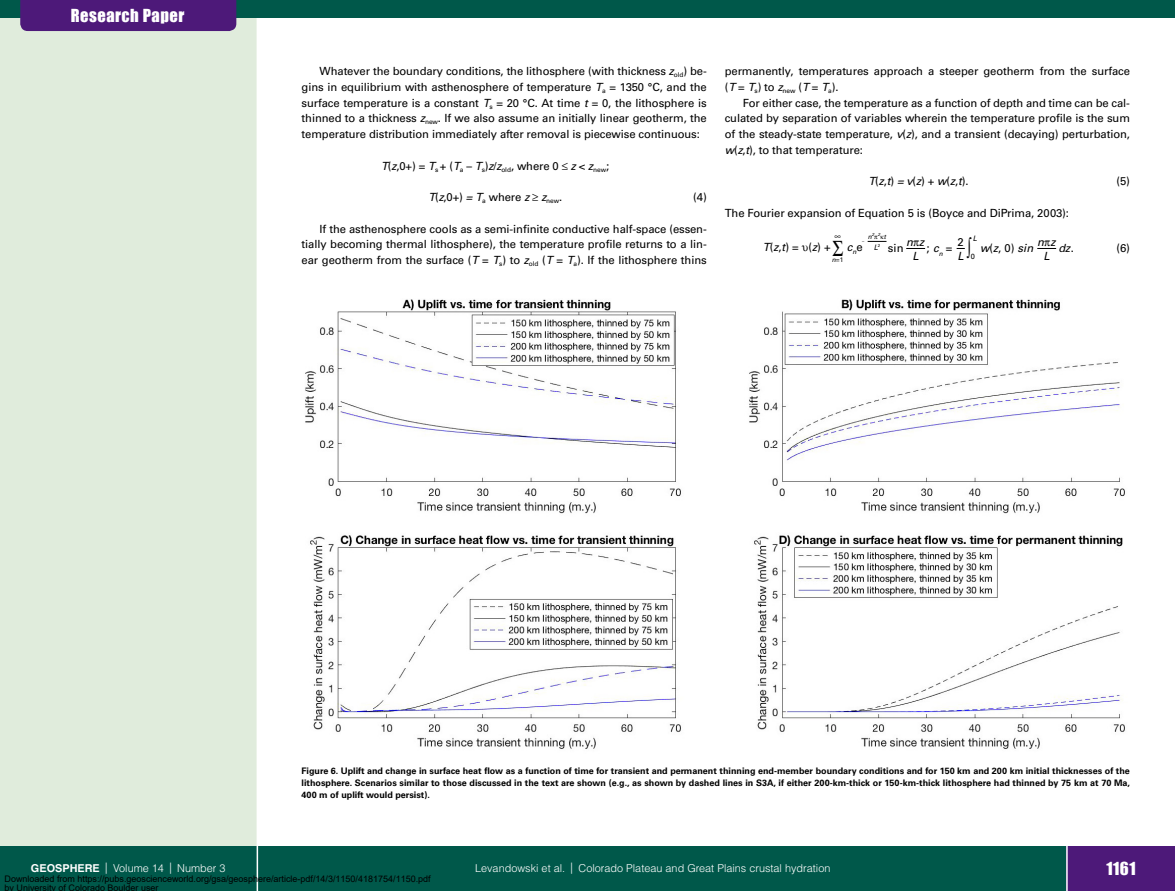
<style>
.page{position:relative;width:1175px;height:891px;background:#fff}
.page>*{position:absolute;margin:0;border:0;box-sizing:border-box;transform-origin:0 0}
.t1{font:16.5px "Impact";letter-spacing:.03em;color:#fff}
.t2{font:11.25px/15.8px "Univers";letter-spacing:-.01em;color:#000;text-align:justify}
.t3{font:italic 11.25px/13.8px "Univers";color:#000;text-align:center}
.t4{font:300 10.8px "Helvetica";color:#fff}
.t5{font:700 9px/12px "Univers";color:#000;text-align:justify}
.t6{font:9px/9px "Arial";color:#000}
.t7{font:italic 7.5px "Univers";color:#000}
.t8{font:7.5px "Univers";color:#000}
.t9{font:6.6px "Univers";color:#000}
.t10{font:italic 6.6px "Univers";color:#000}
.t11{font:italic 4.35px "Univers";color:#000}
.t12{font:4.35px "Univers";color:#000}
.s1{font-style:italic}
.s2{font-style:normal}
.s3{font-size:6.6px}
.s4{font-weight:700}
.s5{font-size:11.25px}
</style>
<div class="page">
<div style="left:0;top:0;width:256px;height:891px;background:#e0ecdc"></div>
<div style="left:0;top:846px;width:1174px;height:45px;background:#00584a"></div>
<hr style="left:256px;top:0;width:2px;height:891px;background:#fff">
<div style="left:0;top:0;width:1174px;height:18px;background:#00584a"></div>
<div style="left:20px;top:0;width:216px;height:31px;background:#4d1979"></div>
<div style="left:1066px;top:846px;width:108px;height:45px;background:#4d1979"></div>
<hr style="left:1066px;top:846px;width:1px;height:45px;background:#fff">
<img style="left:305px;top:299px;width:820px;height:450px">
<svg style="left:906px;top:248px;width:19px;height:1px"></svg>
<svg style="left:867px;top:240px;width:19px;height:2px"></svg>
<svg style="left:1037px;top:248px;width:19px;height:1px"></svg>
<h1 class="t1" style="left:71px;top:3px;width:115px">Research Paper</h1>
<p class="t2" style="left:301px;top:63px;width:407px;text-indent:18px">Whatever the boundary conditions, the lithosphere (with thickness <span class="s1">z</span><sub>old</sub>) be&shy;gins in equilibrium with asthenosphere of temperature <span class="s1">T</span><sub>a</sub> = 1350 °C, and the surface temperature is a constant <span class="s1">T</span><sub>s</sub> = 20 °C. At time <span class="s1">t</span> = 0, the lithosphere is thinned to a thickness <span class="s1">z</span><sub>new</sub>. If we also assume an initially linear geotherm, the temperature distribution immediately after removal is piecewise continuous:</p>
<p class="t2" style="left:381px;top:158px;width:229px"><span class="s1">T</span>(<span class="s1">z</span>,0+) = <span class="s1">T</span><sub>s</sub> + (<span class="s1">T</span><sub>a</sub> – <span class="s1">T</span><sub>s</sub>)<span class="s1">z</span>/<span class="s1">z</span><sub>old</sub>, where 0 ≤ <span class="s1">z</span> &lt; <span class="s1">z</span><sub>new</sub>;</p>
<p class="t2" style="left:428px;top:189px;width:135px"><span class="s1">T</span>(<span class="s1">z</span>,0+) <span class="s1">= T</span><sub>a</sub> where <span class="s1">z</span> ≥ <span class="s1">z</span><sub>new</sub>.</p>
<p class="t2" style="left:693px;top:189px;width:15px">(4)</p>
<p class="t2" style="left:302px;top:221px;width:407px;text-indent:18px">If the asthenosphere cools as a semi-infinite conductive half-space (essen&shy;tially becoming thermal lithosphere), the temperature profile returns to a lin&shy;ear geotherm from the surface (<span class="s1">T</span> = <span class="s1">T</span><sub>s</sub>) to <span class="s1">z</span><sub>old</sub> (<span class="s1">T</span> = <span class="s1">T</span><sub>a</sub>). If the lithosphere thins</p>
<p class="t2" style="left:725px;top:63px;width:407px">permanently, temperatures approach a steeper geotherm from the surface (<span class="s1">T</span> = <span class="s1">T</span><sub>s</sub>) to <span class="s1">z</span><sub>new</sub> (<span class="s1">T</span> = <span class="s1">T</span><sub>a</sub>).</p>
<p class="t2" style="left:725px;top:95px;width:407px;text-indent:18px">For either case, the temperature as a function of depth and time can be cal&shy;culated by separation of variables wherein the temperature profile is the sum of the steady-state temperature, <span class="s1">v</span>(<span class="s1">z</span>), and a transient (decaying) perturbation, <span class="s1">w</span>(<span class="s1">z</span>,<span class="s1">t</span>), to that temperature:</p>
<p class="t2" style="left:868px;top:173px;width:102px"><span class="s1">T</span>(<span class="s1">z</span>,<span class="s1">t</span>) <span class="s1">= v</span>(<span class="s1">z</span>) + <span class="s1">w</span>(<span class="s1">z</span>,<span class="s1">t</span>).</p>
<p class="t2" style="left:1116px;top:173px;width:15px">(5)</p>
<p class="t2" style="left:725px;top:205px;width:346px">The Fourier expansion of Equation 5 is (Boyce and DiPrima, 2003):</p>
<p class="t2" style="left:763px;top:239px;width:69px"><span class="s1">T</span>(<span class="s1">z</span>,<span class="s1">t</span>) = (<span class="s1">z</span>) +</p>
<p class="t2" style="left:926px;top:240px;width:28px">; <span class="s1">c</span><sub>n</sub> =</p>
<p class="t3" style="left:966px;top:241px;width:68px">∫ w<span class="s2">(</span>z<span class="s2">, 0)</span> sin</p>
<p class="t3" style="left:1058px;top:241px;width:17px">dz<span class="s2">.</span></p>
<p class="t11" style="left:867px;top:232px;width:14px"><span class="s3">n</span>2 2</p>
<p class="t10" style="left:883px;top:233px;width:4px">t</p>
<p class="t7" style="left:972px;top:234px;width:6px">L</p>
<p class="t2" style="left:957px;top:234px;width:8px">2</p>
<p class="t3" style="left:957px;top:249px;width:8px">L</p>
<p class="t3" style="left:906px;top:235px;width:20px">n z</p>
<p class="t12" style="left:862px;top:239px;width:4px">–</p>
<p class="t3" style="left:1037px;top:235px;width:20px">n z<br>L</p>
<p class="t2" style="left:1116px;top:240px;width:15px">(6)</p>
<p class="t3" style="left:846px;top:240px;width:17px">c<sub>n</sub><span class="s2">e</span></p>
<p class="t2" style="left:888px;top:240px;width:17px">sin</p>
<p class="t7" style="left:873px;top:243px;width:8px">L<sup>2</sup></p>
<p class="t3" style="left:912px;top:249px;width:8px">L</p>
<p class="t8" style="left:970px;top:252px;width:6px">0</p>
<p class="t9" style="left:832px;top:256px;width:13px"><span class="s1">n</span>=1</p>
<p class="t5" style="left:302px;top:765px;width:830px">Figure 6. Uplift and change in surface heat flow as a function of time for transient and permanent thinning end-member boundary conditions and for 150 km and 200 km initial thicknesses of the lithosphere. Scenarios similar to those discussed in the text are shown (e.g., as shown by dashed lines in S3A, if either 200-km-thick or 150-km-thick lithosphere had thinned by 75 km at 70 Ma, 400 m of uplift would persist).</p>
<p class="t4" style="left:475px;top:862px;width:92px">Levandowski et al.</p>
<h1 class="t1" style="left:1106px;top:856px;width:31px">1161</h1>
<p class="t4" style="left:31px;top:862px;width:196px"><span class="s4">GEOSPHERE</span> <span class="s5">|</span> Volume 14 <span class="s5">|</span> Number 3</p>
<p class="t4" style="left:570px;top:862px;width:261px"><span class="s5">|</span> Colorado Plateau and Great Plains crustal hydration</p>
<p class="t6" style="left:4px;top:875px;width:428px">Downloaded from https://pubs.geoscienceworld.org/gsa/geosphere/article-pdf/14/3/1150/4181754/1150.pdf by University of Colorado Boulder user</p>
</div>
